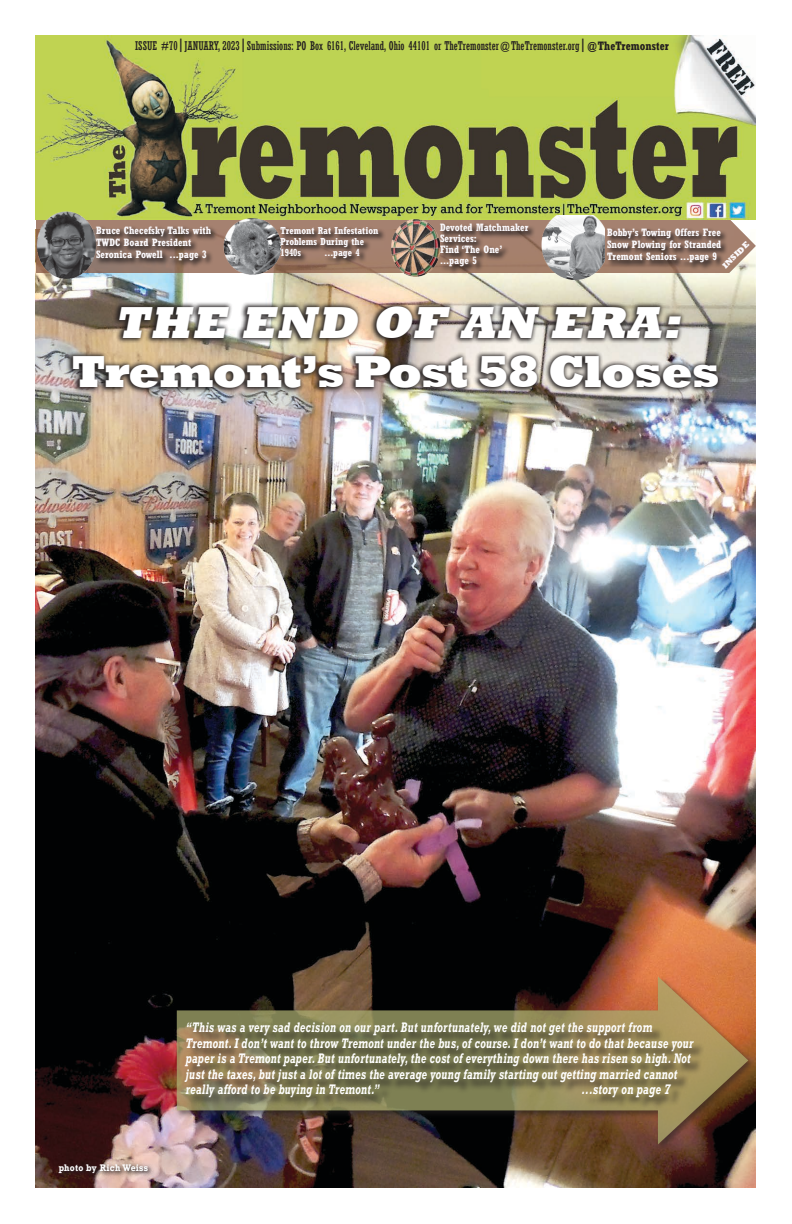
<style>
.page{position:relative;width:792px;height:1224px;background:#fff}
.page>*{position:absolute;margin:0;border:0;box-sizing:border-box;transform-origin:0 0}
.t1{font:800 46px "Rockwell";letter-spacing:-.03em;color:#fff}
.t2{font:italic 800 46px "Rockwell";color:#fff}
.t3{font:italic 700 13px/15.6px "Rockwell";letter-spacing:.03em;color:#fff;scale:.71 1}
.t4{font:italic 700 13px "Rockwell";letter-spacing:.03em;color:#fff;scale:.72 1}
.t5{font:condensed 12px "Rockwell";color:#231f20}
.t6{font:700 condensed 10.5px/12px "Rockwell";color:#fbf9fc}
.t7{font:700 condensed 10px/11px "Rockwell";color:#fbf9fc}
.t8{font:700 9px "Rockwell";letter-spacing:.025em;color:#fff;scale:.9 1}
.t9{font:800 8.4px "Rockwell";color:#fbf9fc}
.s1{font-weight:700;font-size:16.2px}
.s2{font-weight:700}
</style>
<div class="page">
<img style="left:36px;top:273px;width:720px;height:914px">
<img style="left:36px;top:36px;width:720px;height:237px">
<div style="left:174px;top:975px;width:582px;height:177px;background:#231f20;opacity:.75"></div>
<svg style="left:177px;top:1010px;width:481px;height:100px;background:#8d8657"></svg>
<svg style="left:658px;top:976px;width:90px;height:168px;background:#96663c"></svg>
<div style="left:187px;top:1024px;width:519px;height:86px;background:#231f20;opacity:.75"></div>
<div style="left:56px;top:1161px;width:99px;height:18px;background:#231f20;opacity:.75"></div>
<div style="left:439px;top:222px;width:97px;height:53px;background:#231f20;opacity:.75"></div>
<div style="left:66px;top:301px;width:657px;height:93px;background:#231f20;opacity:.95"></div>
<div style="left:279px;top:226px;width:107px;height:40px;background:#231f20;opacity:.75"></div>
<div style="left:95px;top:225px;width:124px;height:43px;background:#231f20;opacity:.75"></div>
<div style="left:606px;top:227px;width:123px;height:44px;background:#231f20;opacity:.75"></div>
<img style="left:539px;top:215px;width:66px;height:66px">
<img style="left:382px;top:216px;width:58px;height:64px">
<img style="left:219px;top:215px;width:68px;height:63px">
<img style="left:36px;top:205px;width:61px;height:87px">
<p class="t5" style="left:135px;top:39px;width:535px">ISSUE #70<span class="s1">|</span>JANUARY, 2023<span class="s1">|</span>Submissions: PO Box 6161, Cleveland, Ohio 44101 or TheTremonster@TheTremonster.org<span class="s1">|</span><span class="s2">@TheTremonster</span></p>
<p class="t6" style="left:440px;top:222px;width:90px;line-height:11px">Devoted Matchmaker<br>Services:<br>Find ‘The One’ ...page 5</p>
<p class="t6" style="left:96px;top:224px;width:117px">Bruce Checefsky Talks with<br>TWDC Board President<br>Seronica Powell ...page 3</p>
<p class="t6" style="left:607px;top:227px;width:116px;text-align:justify">Bobby’s Towing Offers Free Snow Plowing for Stranded Tremont Seniors ...page 9</p>
<p class="t7" style="left:280px;top:225px;width:99px">Tremont Rat Infestation<br>Problems During the<br>1940s</p>
<p class="t9" style="left:720px;top:263px;width:35px;rotate:-44deg">INSIDE</p>
<p class="t7" style="left:325px;top:247px;width:37px">...page 4</p>
<h1 class="t2" style="left:114px;top:296px;width:577px">THE END OF AN ERA:</h1>
<h1 class="t1" style="left:71px;top:345px;width:650px">Tremont’s Post 58 Closes</h1>
<p class="t8" style="left:59px;top:1162px;width:101px">photo by Rich Weiss</p>
<p class="t3" style="left:186px;top:1019px;width:716px">“This was a very sad decision on our part. But unfortunately, we did not get the support from Tremont. I don’t want to throw Tremont under the bus, of course. I don’t want to do that because your paper is a Tremont paper. But unfortunately, the cost of everything down there has risen so high. Not just the taxes, but just a lot of times the average young family starting out getting married cannot really afford to be buying in Tremont.”</p>
<p class="t4" style="left:582px;top:1081px;width:124px">...story on page 7</p>
</div>
